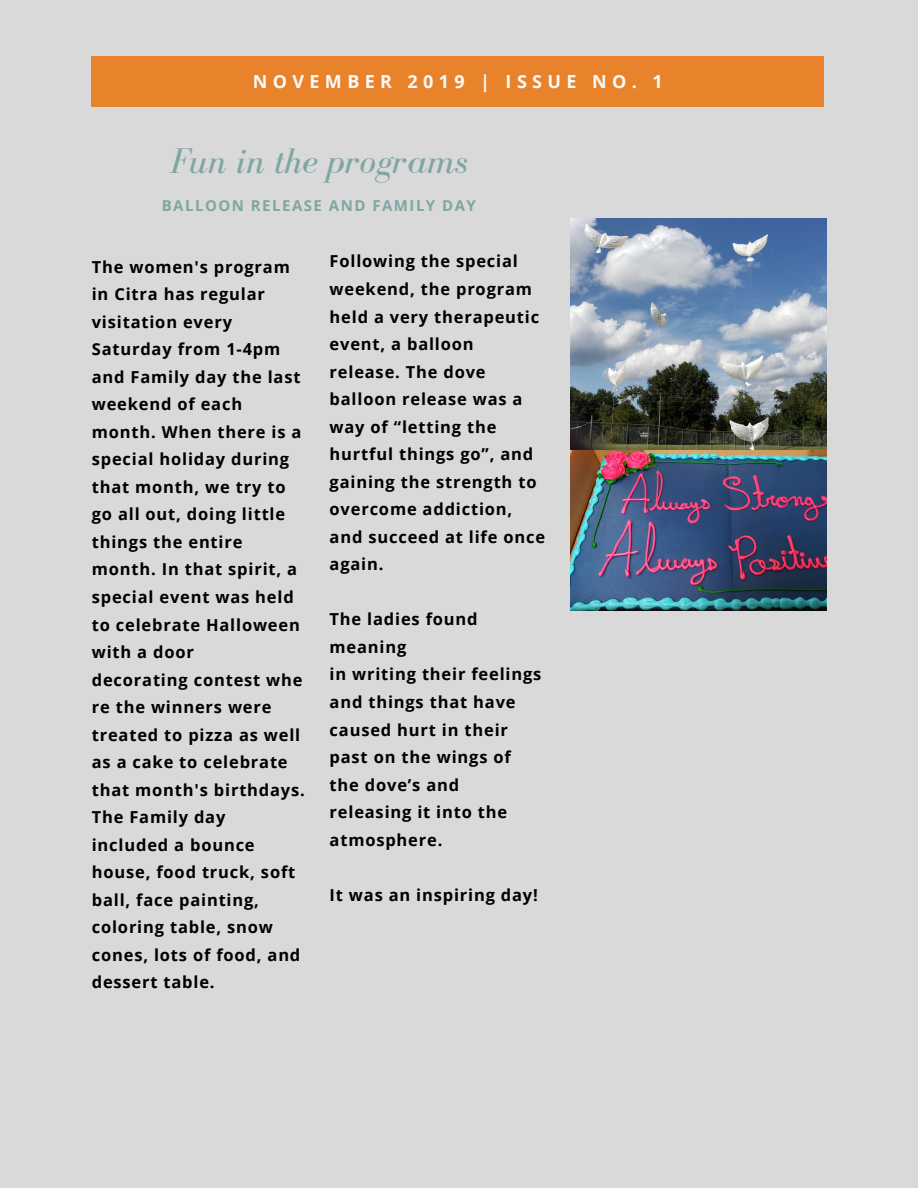
<style>
.page{position:relative;width:918px;height:1188px;background:#d9d9d9}
.page>*{position:absolute;margin:0;border:0;box-sizing:border-box;transform-origin:0 0}
.t1{font:italic 36.75px "Bodoni FLF";color:#80a6a3}
.t2{font:700 18px "Open Sans";letter-spacing:.3em;color:#fafafa}
.t3{font:700 16.5px/27.6px "Open Sans";letter-spacing:.05em;color:#000}
.t4{font:700 15px "Open Sans";letter-spacing:.1em;color:#80a6a3}
</style>
<div class="page">
<div style="left:92px;top:56px;width:732px;height:51px;background:#e8822b"></div>
<img style="left:571px;top:219px;width:256px;height:392px">
<p class="t2" style="left:253px;top:69px;width:411px">NOVEMBER 2019 | ISSUE NO. 1</p>
<h1 class="t1" style="left:170px;top:141px;width:299px">Fun in the programs</h1>
<p class="t4" style="left:162px;top:195px;width:316px">BALLOON RELEASE AND FAMILY DAY</p>
<p class="t3" style="left:92px;top:252px;width:215px">The women's program in Citra has regular visitation every<br>Saturday from 1-4pm and Family day the last weekend of each month. When there is a special holiday during that month, we try to go all out, doing little things the entire month. In that spirit, a special event was held to celebrate Halloween with a door<br>decorating contest whe re the winners were treated to pizza as well as a cake to celebrate that month's birthdays.<br>The Family day included a bounce house, food truck, soft ball, face painting, coloring table, snow cones, lots of food, and dessert table.</p>
<p class="t3" style="left:330px;top:247px;width:217px">Following the special weekend, the program held a very therapeutic event, a balloon release. The dove balloon release was a way of “letting the hurtful things go”, and gaining the strength to overcome addiction, and succeed at life once again.</p>
<p class="t3" style="left:330px;top:605px;width:213px">The ladies found meaning<br>in writing their feelings and things that have caused hurt in their past on the wings of the dove’s and releasing it into the atmosphere.</p>
<p class="t3" style="left:330px;top:881px;width:210px">It was an inspiring day!</p>
</div>
